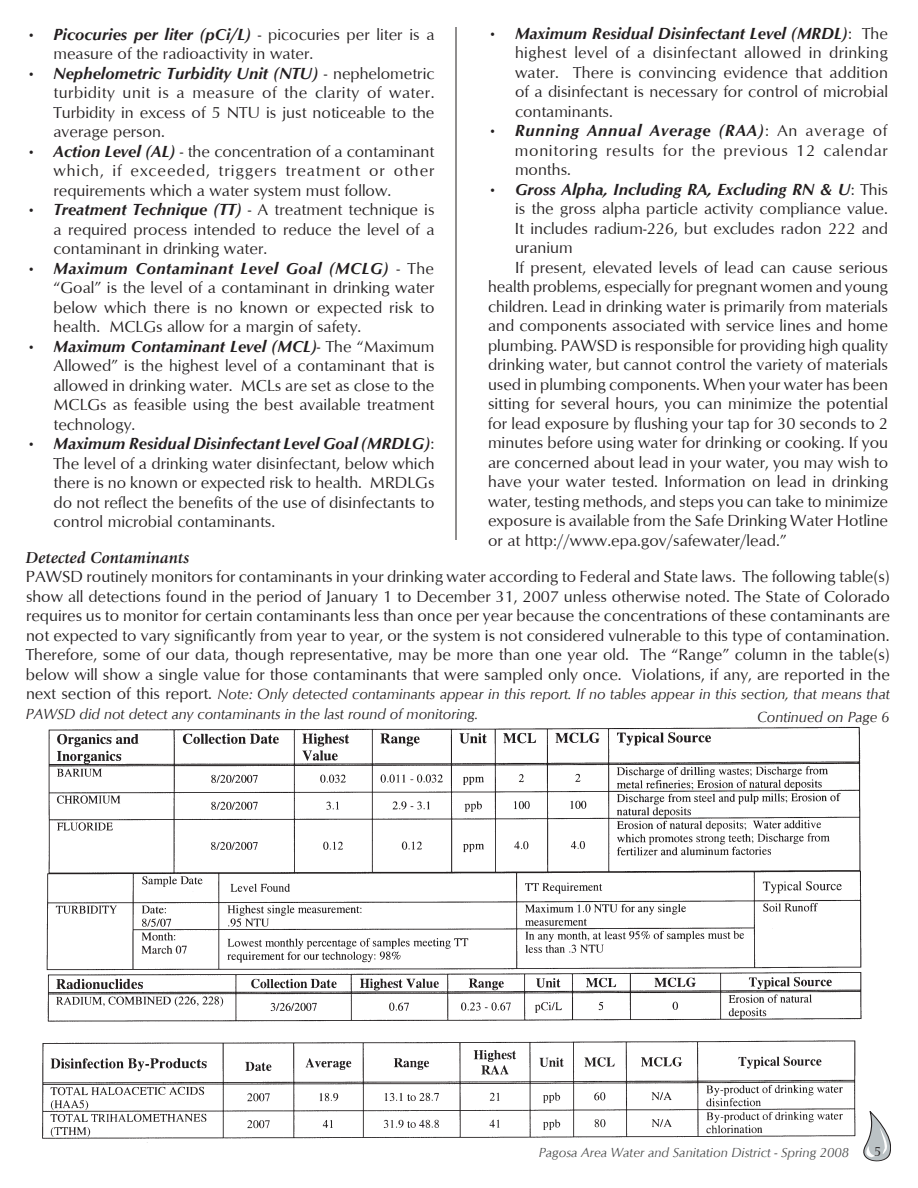
<style>
.page{position:relative;width:918px;height:1188px;background:#fff}
.page>*{position:absolute;margin:0;border:0;box-sizing:border-box;transform-origin:0 0}
.t1{font:16.5px/19.5px "Optimum";color:#231f20;text-align:justify}
.t2{font:italic 700 16.5px "Optimum";color:#231f20}
.t3{font:italic 15px/19.5px "Optimum";color:#231f20}
.t4{font:italic 13.5px "Optimum";color:#4b4c4d}
.s1{font-weight:700;font-style:italic}
.s2{font-weight:400;font-style:normal}
.s3{font-family:"Giovanni";font-weight:700;font-style:italic}
.s4{font-style:normal;font-size:16.5px}
</style>
<div class="page">
<svg style="left:863px;top:1112px;width:28px;height:49px"></svg>
<hr style="left:456px;top:27px;width:1px;height:513px;background:#231f20">
<img style="left:42px;top:726px;width:822px;height:421px">
<p class="t1" style="left:515px;top:23px;width:375px;text-indent:-27px">• <span class="s1">Maximum Residual Disinfectant Level (MRDL)</span>: The highest level of a disinfectant allowed in drinking water. There is convincing evidence that addition of a disinfectant is necessary for control of microbial contaminants.</p>
<p class="t1" style="left:515px;top:121px;width:374px;text-indent:-27px">• <span class="s1">Running Annual Average (RAA)</span>: An average of monitoring results for the previous 12 calendar months.</p>
<p class="t2" style="left:488px;top:180px;width:401px"><span class="s2">•</span> Gross Alpha, Including RA, Excluding RN &amp; U<span class="s2">: This</span></p>
<p class="t1" style="left:515px;top:199px;width:374px">is the gross alpha particle activity compliance value.</p>
<p class="t1" style="left:515px;top:218px;width:374px">It includes radium-226, but excludes radon 222 and</p>
<p class="t1" style="left:515px;top:238px;width:59px">uranium</p>
<p class="t1" style="left:515px;top:257px;width:375px">If present, elevated levels of lead can cause serious</p>
<p class="t1" style="left:488px;top:277px;width:401px">health problems, especially for pregnant women and young</p>
<p class="t1" style="left:488px;top:296px;width:401px">children. Lead in drinking water is primarily from materials</p>
<p class="t1" style="left:488px;top:316px;width:401px">and components associated with service lines and home</p>
<p class="t1" style="left:488px;top:335px;width:402px">plumbing. PAWSD is responsible for providing high quality</p>
<p class="t1" style="left:488px;top:355px;width:401px">drinking water, but cannot control the variety of materials</p>
<p class="t1" style="left:488px;top:374px;width:401px">used in plumbing components. When your water has been</p>
<p class="t1" style="left:488px;top:394px;width:401px">sitting for several hours, you can minimize the potential</p>
<p class="t1" style="left:488px;top:413px;width:402px">for lead exposure by flushing your tap for 30 seconds to 2</p>
<p class="t1" style="left:488px;top:433px;width:402px">minutes before using water for drinking or cooking. If you</p>
<p class="t1" style="left:488px;top:452px;width:402px">are concerned about lead in your water, you may wish to</p>
<p class="t1" style="left:488px;top:472px;width:402px">have your water tested. Information on lead in drinking</p>
<p class="t1" style="left:488px;top:491px;width:401px">water, testing methods, and steps you can take to minimize</p>
<p class="t1" style="left:488px;top:511px;width:401px">exposure is available from the Safe Drinking Water Hotline</p>
<p class="t1" style="left:488px;top:530px;width:300px">or at http://www.epa.gov/safewater/lead.”</p>
<p class="t1" style="left:26px;top:547px;width:866px;text-align:left"><span class="s3">Detected Contaminants<br></span>PAWSD routinely monitors for contaminants in your drinking water according to Federal and State laws. The following table(s) show all detections found in the period of January 1 to December 31, 2007 unless otherwise noted. The State of Colorado requires us to monitor for certain contaminants less than once per year because the concentrations of these contaminants are not expected to vary significantly from year to year, or the system is not considered vulnerable to this type of contamination.<br>Therefore, some of our data, though representative, may be more than one year old. The “Range” column in the table(s) below will show a single value for those contaminants that were sampled only once. Violations, if any, are reported in the</p>
<p class="t3" style="left:26px;top:684px;width:865px"><span class="s4">next section of this report.</span> Note: Only detected contaminants appear in this report. If no tables appear in this section, that means that<br>PAWSD did not detect any contaminants in the last round of monitoring.</p>
<p class="t1" style="left:53px;top:24px;width:383px;text-indent:-27px">• <span class="s1">Picocuries per liter (pCi/L)</span> - picocuries per liter is a measure of the radioactivity in water.</p>
<p class="t1" style="left:53px;top:63px;width:383px;text-indent:-27px">• <span class="s1">Nephelometric Turbidity Unit (NTU)</span> - nephelometric turbidity unit is a measure of the clarity of water.<br>Turbidity in excess of 5 NTU is just noticeable to the average person.</p>
<p class="t1" style="left:54px;top:141px;width:383px;text-indent:-27px">• <span class="s1">Action Level (AL)</span> - the concentration of a contaminant which, if exceeded, triggers treatment or other requirements which a water system must follow.</p>
<p class="t1" style="left:54px;top:200px;width:383px;text-indent:-27px">• <span class="s1">Treatment Technique (TT)</span> - A treatment technique is a required process intended to reduce the level of a contaminant in drinking water.</p>
<p class="t1" style="left:54px;top:258px;width:383px;text-indent:-27px">• <span class="s1">Maximum Contaminant Level Goal (MCLG)</span> - The “Goal” is the level of a contaminant in drinking water below which there is no known or expected risk to health. MCLGs allow for a margin of safety.</p>
<p class="t1" style="left:54px;top:336px;width:383px;text-indent:-27px">• <span class="s1">Maximum Contaminant Level (MCL)</span>- The “Maximum Allowed” is the highest level of a contaminant that is allowed in drinking water. MCLs are set as close to the MCLGs as feasible using the best available treatment technology.</p>
<p class="t1" style="left:53px;top:434px;width:383px;text-indent:-27px">• <span class="s1">Maximum Residual Disinfectant Level Goal (MRDLG)</span>:<br>The level of a drinking water disinfectant, below which there is no known or expected risk to health. MRDLGs do not reflect the benefits of the use of disinfectants to control microbial contaminants.</p>
<p class="t3" style="left:757px;top:707px;width:134px">Continued on Page 6</p>
<p class="t4" style="left:539px;top:1144px;width:312px">Pagosa Area Water and Sanitation District - Spring 2008</p>
</div>
